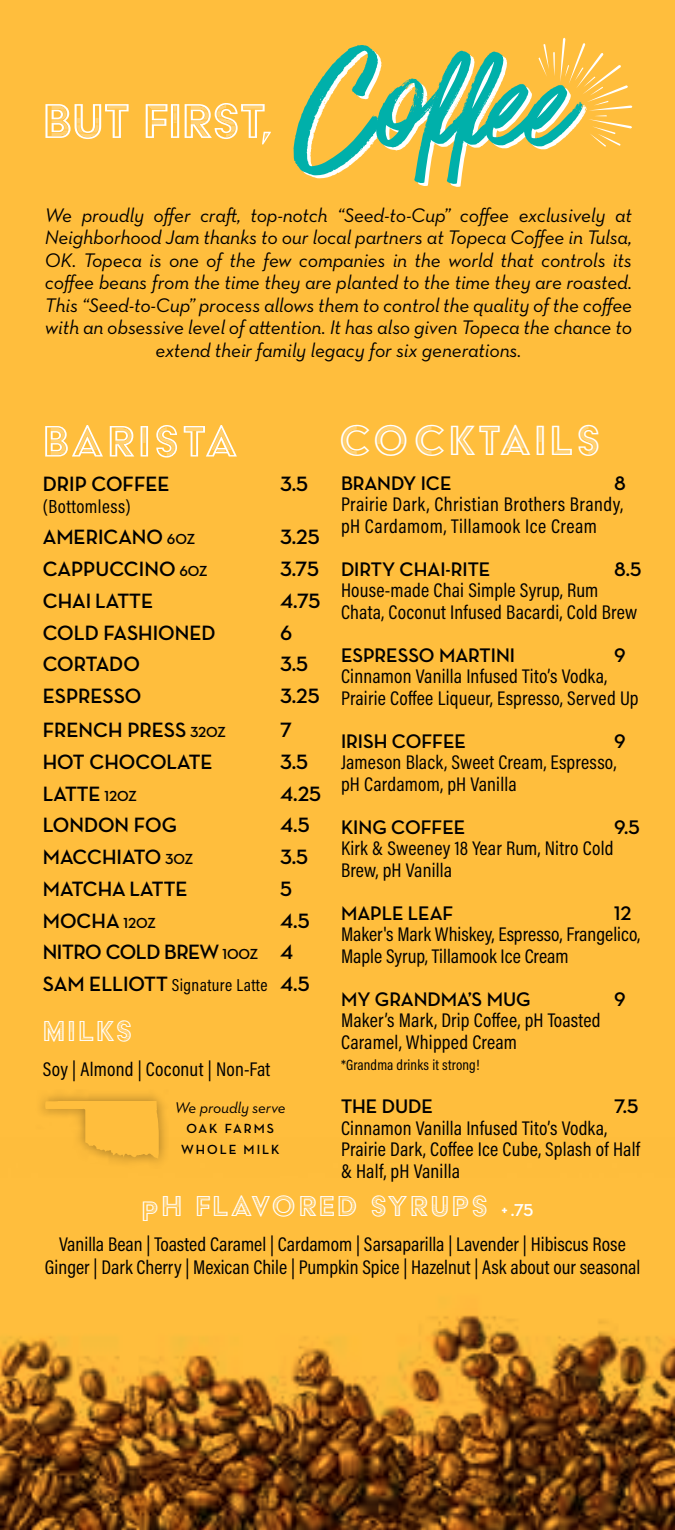
<style>
.page{position:relative;width:675px;height:1530px;background:#ffbe3d}
.page>*{position:absolute;margin:0;border:0;box-sizing:border-box;transform-origin:0 0}
.t1{font:160.5px "Have Heart One";color:#00b0aa}
.t2{font:56.25px "Acier BAT Text Gris";color:#fff}
.t3{font:50.75px "Acier BAT Text Gris";letter-spacing:.065em;color:#fff}
.t4{font:48.75px "Acier BAT Text Gris";letter-spacing:.07em;color:#fff}
.t5{font:33.25px "Acier BAT Text Gris";letter-spacing:.07em;color:#fff}
.t6{font:700 21px "Neutraface Display";color:#000}
.t7{font:700 21px/31.8px "Neutraface Display";letter-spacing:-.02em;color:#000}
.t8{font:20px/21.5px "Acumin Pro Cond";letter-spacing:.01em;color:#000}
.t9{font:italic 20px/22.5px "Neutraface Text";letter-spacing:-.01em;color:#000;text-align:center}
.t10{font:700 20px "Neutraface Display";color:#000}
.t11{font:19.25px "Acumin Pro Cond";letter-spacing:.025em;color:#000}
.t12{font:17.5px "Acumin Pro Cond";letter-spacing:.025em;color:#000}
.t13{font:italic 15.75px "Neutraface Text";letter-spacing:-.01em;color:#000}
.t14{font:15px "Acumin Pro Cond";letter-spacing:.01em;color:#000}
.t15{font:700 13.5px/20.2px "Neutraface Display";letter-spacing:.15em;color:#000;text-align:center}
.s1{font-size:14.75px}
.s2{font-family:"Neutraface Display";font-weight:700;font-size:21px}
.s3{font-family:"Neutraface Display";font-weight:700;font-size:17.5px}
</style>
<div class="page">
<img style="left:0;top:1315px;width:675px;height:215px">
<hr style="left:553px;top:52px;width:2px;height:24px;background:#fff">
<svg style="left:538px;top:44px;width:11px;height:32px"></svg>
<svg style="left:560px;top:38px;width:72px;height:109px"></svg>
<div style="left:34px;top:1089px;width:137px;height:80px;background:#000;opacity:.33"></div>
<svg style="left:45px;top:1101px;width:114px;height:57px"></svg>
<h2 class="t2" style="left:43px;top:91px;width:232px">BUT FIRST,</h2>
<h1 class="t1" style="left:299px;top:10px;width:271px;rotate:2deg">Coffee</h1>
<p class="t9" style="left:45px;top:203px;width:589px">We proudly offer craft, top-notch “Seed-to-Cup” coffee exclusively at Neighborhood Jam thanks to our local partners at Topeca Coffee in Tulsa, OK. Topeca is one of the few companies in the world that controls its coffee beans from the time they are planted to the time they are roasted.<br>This “Seed-to-Cup” process allows them to control the quality of the coffee with an obsessive level of attention. It has also given Topeca the chance to extend their family legacy for six generations.</p>
<h3 class="t3" style="left:43px;top:414px;width:196px">BARISTA</h3>
<h3 class="t4" style="left:339px;top:415px;width:264px">COCKTAILS</h3>
<p class="t6" style="left:43px;top:473px;width:128px">DRIP COFFEE</p>
<p class="t6" style="left:280px;top:473px;width:29px">3.5</p>
<p class="t11" style="left:43px;top:493px;width:90px">(Bottomless)</p>
<p class="t6" style="left:43px;top:525px;width:154px">AMERICANO <span class="s1">6OZ</span></p>
<p class="t6" style="left:280px;top:525px;width:41px">3.25</p>
<p class="t6" style="left:43px;top:557px;width:167px">CAPPUCCINO <span class="s1">6OZ</span></p>
<p class="t6" style="left:280px;top:557px;width:40px">3.75</p>
<p class="t6" style="left:43px;top:589px;width:112px">CHAI LATTE</p>
<p class="t6" style="left:280px;top:589px;width:42px">4.75</p>
<p class="t6" style="left:43px;top:621px;width:174px">COLD FASHIONED</p>
<p class="t6" style="left:280px;top:621px;width:14px">6</p>
<p class="t6" style="left:43px;top:653px;width:99px">CORTADO</p>
<p class="t6" style="left:280px;top:653px;width:29px">3.5</p>
<p class="t6" style="left:43px;top:684px;width:100px">ESPRESSO</p>
<p class="t6" style="left:280px;top:684px;width:41px">3.25</p>
<p class="t6" style="left:43px;top:718px;width:185px">FRENCH PRESS <span class="s1">32OZ</span></p>
<p class="t6" style="left:280px;top:718px;width:13px">7</p>
<p class="t6" style="left:43px;top:750px;width:171px">HOT CHOCOLATE</p>
<p class="t6" style="left:280px;top:750px;width:29px">3.5</p>
<p class="t6" style="left:43px;top:782px;width:96px">LATTE <span class="s1">12OZ</span></p>
<p class="t6" style="left:280px;top:782px;width:42px">4.25</p>
<p class="t6" style="left:43px;top:814px;width:136px">LONDON FOG</p>
<p class="t6" style="left:280px;top:814px;width:31px">4.5</p>
<p class="t6" style="left:43px;top:845px;width:152px">MACCHIATO <span class="s1">3OZ</span></p>
<p class="t6" style="left:280px;top:845px;width:29px">3.5</p>
<p class="t6" style="left:43px;top:877px;width:146px">MATCHA LATTE</p>
<p class="t6" style="left:280px;top:877px;width:14px">5</p>
<p class="t6" style="left:43px;top:909px;width:115px">MOCHA <span class="s1">12OZ</span></p>
<p class="t7" style="left:43px;top:905px;width:268px;text-indent:238px">4.5<br>NITRO COLD BREW <span class="s1">10OZ</span> 4</p>
<p class="t12" style="left:43px;top:974px;width:268px"><span class="s2">SAM ELLIOTT</span> Signature Latte <span class="s2">4.5</span></p>
<h3 class="t5" style="left:43px;top:1013px;width:91px">MILKS</h3>
<p class="t8" style="left:43px;top:1058px;width:229px">Soy | Almond | Coconut | Non-Fat</p>
<p class="t13" style="left:175px;top:1098px;width:112px">We proudly serve</p>
<p class="t15" style="left:181px;top:1119px;width:100px">OAK FARMS<br>WHOLE MILK</p>
<p class="t10" style="left:341px;top:472px;width:112px">BRANDY ICE</p>
<p class="t10" style="left:614px;top:472px;width:13px">8</p>
<p class="t8" style="left:341px;top:493px;width:284px">Prairie Dark, Christian Brothers Brandy, pH Cardamom, Tillamook Ice Cream</p>
<p class="t10" style="left:341px;top:558px;width:151px">DIRTY CHAI-RITE</p>
<p class="t10" style="left:614px;top:558px;width:29px">8.5</p>
<p class="t8" style="left:341px;top:579px;width:298px">House-made Chai Simple Syrup, Rum<br>Chata, Coconut Infused Bacardi, Cold Brew</p>
<p class="t10" style="left:341px;top:644px;width:176px">ESPRESSO MARTINI</p>
<p class="t10" style="left:614px;top:644px;width:13px">9</p>
<p class="t8" style="left:341px;top:665px;width:299px">Cinnamon Vanilla Infused Tito’s Vodka,<br>Prairie Coffee Liqueur, Espresso, Served Up</p>
<p class="t10" style="left:341px;top:730px;width:126px">IRISH COFFEE</p>
<p class="t10" style="left:614px;top:730px;width:13px">9</p>
<p class="t8" style="left:341px;top:751px;width:277px">Jameson Black, Sweet Cream, Espresso, pH Cardamom, pH Vanilla</p>
<p class="t10" style="left:341px;top:816px;width:126px">KING COFFEE</p>
<p class="t10" style="left:614px;top:816px;width:27px">9.5</p>
<p class="t8" style="left:341px;top:837px;width:274px">Kirk &amp; Sweeney 18 Year Rum, Nitro Cold<br>Brew, pH Vanilla</p>
<p class="t10" style="left:341px;top:902px;width:114px">MAPLE LEAF</p>
<p class="t10" style="left:614px;top:902px;width:19px">12</p>
<p class="t8" style="left:341px;top:923px;width:301px">Maker's Mark Whiskey, Espresso, Frangelico,<br>Maple Syrup, Tillamook Ice Cream</p>
<p class="t10" style="left:341px;top:988px;width:191px">MY GRANDMA’S MUG</p>
<p class="t10" style="left:614px;top:988px;width:13px">9</p>
<p class="t8" style="left:341px;top:1009px;width:261px">Maker’s Mark, Drip Coffee, pH Toasted<br>Caramel, Whipped Cream</p>
<p class="t14" style="left:341px;top:1055px;width:140px">*Grandma drinks it strong!</p>
<p class="t10" style="left:341px;top:1095px;width:94px">THE DUDE</p>
<p class="t10" style="left:614px;top:1095px;width:26px">7.5</p>
<p class="t8" style="left:341px;top:1117px;width:301px">Cinnamon Vanilla Infused Tito’s Vodka,<br>Prairie Dark, Coffee Ice Cube, Splash of Half &amp; Half, pH Vanilla</p>
<h3 class="t5" style="left:142px;top:1189px;width:393px"><sub>P</sub>H FLAVORED SYRUPS <span class="s3">+ .75</span></h3>
<p class="t8" style="left:45px;top:1232px;width:597px;line-height:23.2px;text-align:center">Vanilla Bean | Toasted Caramel | Cardamom | Sarsaparilla | Lavender | Hibiscus Rose<br>Ginger | Dark Cherry | Mexican Chile | Pumpkin Spice | Hazelnut | Ask about our seasonal</p>
</div>
